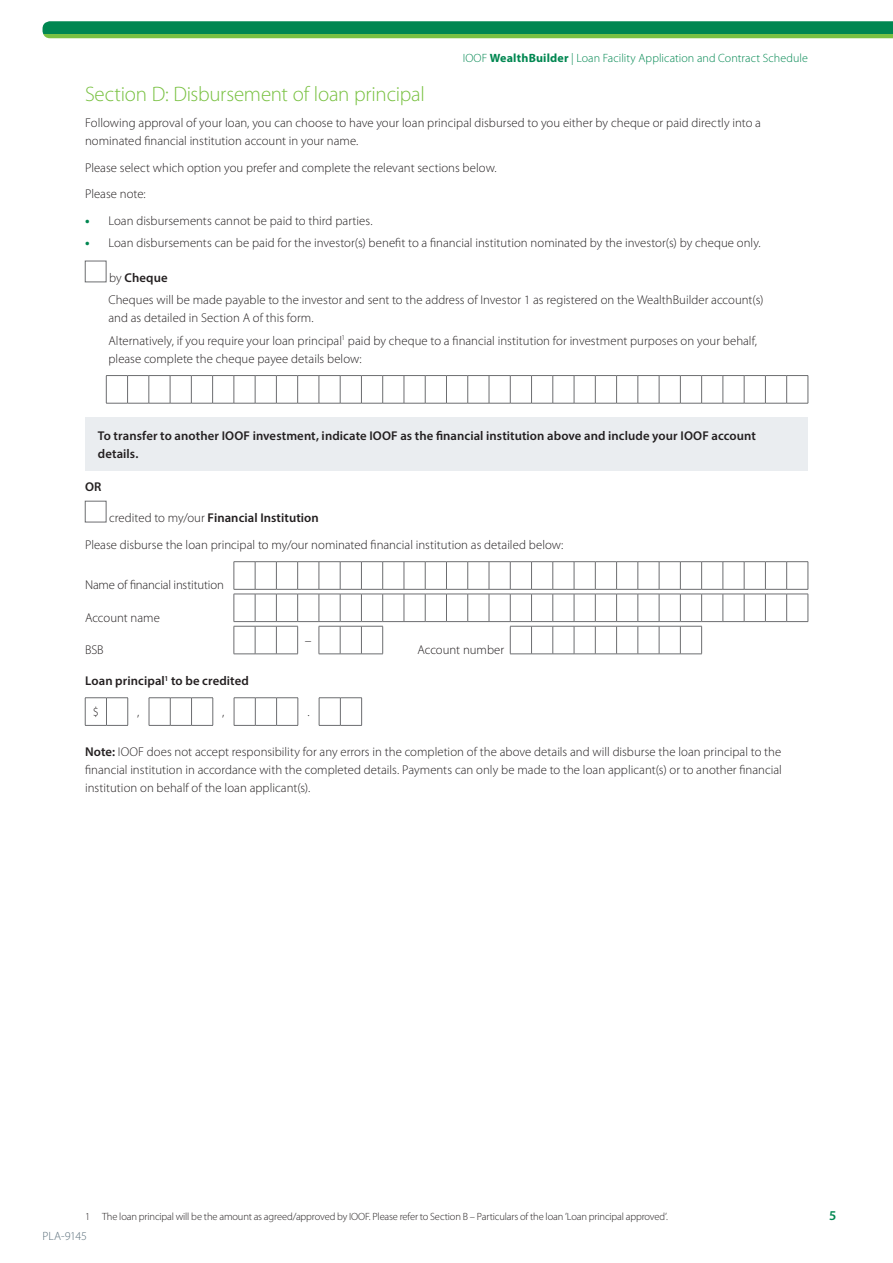
<style>
.page{position:relative;width:893px;height:1263px;background:#fff}
.page>*{position:absolute;margin:0;border:0;box-sizing:border-box;transform-origin:0 0}
.t1{font:300 21px "Myriad Pro";letter-spacing:-.01em;color:#79c142}
.t2{font:600 13.5px "Myriad Pro";color:#008751}
.t3{font:300 13.5px "Myriad Pro";color:#231f20}
.t4{font:300 12.75px/18px "Myriad Pro";color:#231f20}
.t5{font:600 12.75px/18px "Myriad Pro";letter-spacing:.005em;color:#231f20}
.t6{font:300 12px "Myriad Pro";letter-spacing:.005em;color:#008751}
.t7{font:300 12px "Myriad Pro";letter-spacing:-.025em;color:#5b6f7b}
.t8{font:300 10.5px "Myriad Pro";letter-spacing:-.015em;color:#231f20}
.s1{font-weight:700}
.s2{font-weight:700;font-size:13.5px;color:#008751}
.s3{font-weight:600}
</style>
<div class="page">
<svg style="left:43px;top:21px;width:850px;height:17px;background:#209650"></svg>
<div style="left:85px;top:261px;width:21px;height:21px;background:#fff;border:1px solid #6c6d70"></div>
<svg style="left:105px;top:375px;width:704px;height:29px"></svg>
<div style="left:85px;top:418px;width:723px;height:53px;background:#eaedf0"></div>
<div style="left:85px;top:501px;width:21px;height:21px;background:#fff;border:1px solid #6c6d70"></div>
<svg style="left:233px;top:561px;width:576px;height:94px"></svg>
<svg style="left:85px;top:697px;width:277px;height:29px"></svg>
<p class="t6" style="left:463px;top:51px;width:347px">IOOF <span class="s1">WealthBuilder</span> | Loan Facility Application and Contract Schedule</p>
<h1 class="t1" style="left:85px;top:81px;width:341px">Section D: Disbursement of loan principal</h1>
<p class="t4" style="left:85px;top:114px;width:677px">Following approval of your loan, you can choose to have your loan principal disbursed to you either by cheque or paid directly into a nominated financial institution account in your name.</p>
<p class="t4" style="left:85px;top:154px;width:413px;line-height:26.5px">Please select which option you prefer and complete the relevant sections below.<br>Please note:</p>
<p class="t4" style="left:85px;top:211px;width:289px"><span class="s2">•</span> Loan disbursements cannot be paid to third parties.</p>
<p class="t4" style="left:85px;top:234px;width:677px"><span class="s2">•</span> Loan disbursements can be paid for the investor(s) benefit to a financial institution nominated by the investor(s) by cheque only.</p>
<p class="t4" style="left:108px;top:267px;width:656px;line-height:22.2px">by <span class="s3">Cheque<br></span>Cheques will be made payable to the investor and sent to the address of Investor 1 as registered on the WealthBuilder account(s)</p>
<p class="t4" style="left:108px;top:307px;width:650px;line-height:22.2px">and as detailed in Section A of this form.<br>Alternatively, if you require your loan principal<sup>1</sup> paid by cheque to a financial institution for investment purposes on your behalf,</p>
<p class="t4" style="left:108px;top:349px;width:255px">please complete the cheque payee details below:</p>
<p class="t5" style="left:98px;top:427px;width:660px">To transfer to another IOOF investment, indicate IOOF as the financial institution above and include your IOOF account details.</p>
<p class="t5" style="left:85px;top:478px;width:18px">OR</p>
<p class="t4" style="left:85px;top:505px;width:480px;line-height:26.5px;text-indent:24px">credited to my/our <span class="s3">Financial Institution<br></span>Please disburse the loan principal to my/our nominated financial institution as detailed below:</p>
<p class="t4" style="left:85px;top:576px;width:140px">Name of financial institution</p>
<p class="t4" style="left:85px;top:608px;width:76px">Account name</p>
<p class="t4" style="left:85px;top:640px;width:20px">BSB</p>
<p class="t3" style="left:305px;top:632px;width:8px">–</p>
<p class="t4" style="left:417px;top:640px;width:88px">Account number</p>
<p class="t5" style="left:85px;top:671px;width:165px">Loan principal<sup>1</sup> to be credited</p>
<p class="t4" style="left:93px;top:703px;width:8px">$</p>
<p class="t4" style="left:137px;top:703px;width:4px">,</p>
<p class="t4" style="left:222px;top:703px;width:4px">,</p>
<p class="t4" style="left:307px;top:703px;width:4px">.</p>
<p class="t4" style="left:85px;top:743px;width:698px;text-align:justify"><span class="s3">Note:</span> IOOF does not accept responsibility for any errors in the completion of the above details and will disburse the loan principal to the financial institution in accordance with the completed details. Payments can only be made to the loan applicant(s) or to another financial institution on behalf of the loan applicant(s).</p>
<p class="t8" style="left:85px;top:1210px;width:585px">1 The loan principal will be the amount as agreed/approved by IOOF. Please refer to Section B – Particulars of the loan ’Loan principal approved’.</p>
<p class="t7" style="left:43px;top:1229px;width:46px">PLA-9145</p>
<p class="t2" style="left:829px;top:1207px;width:9px">5</p>
</div>
